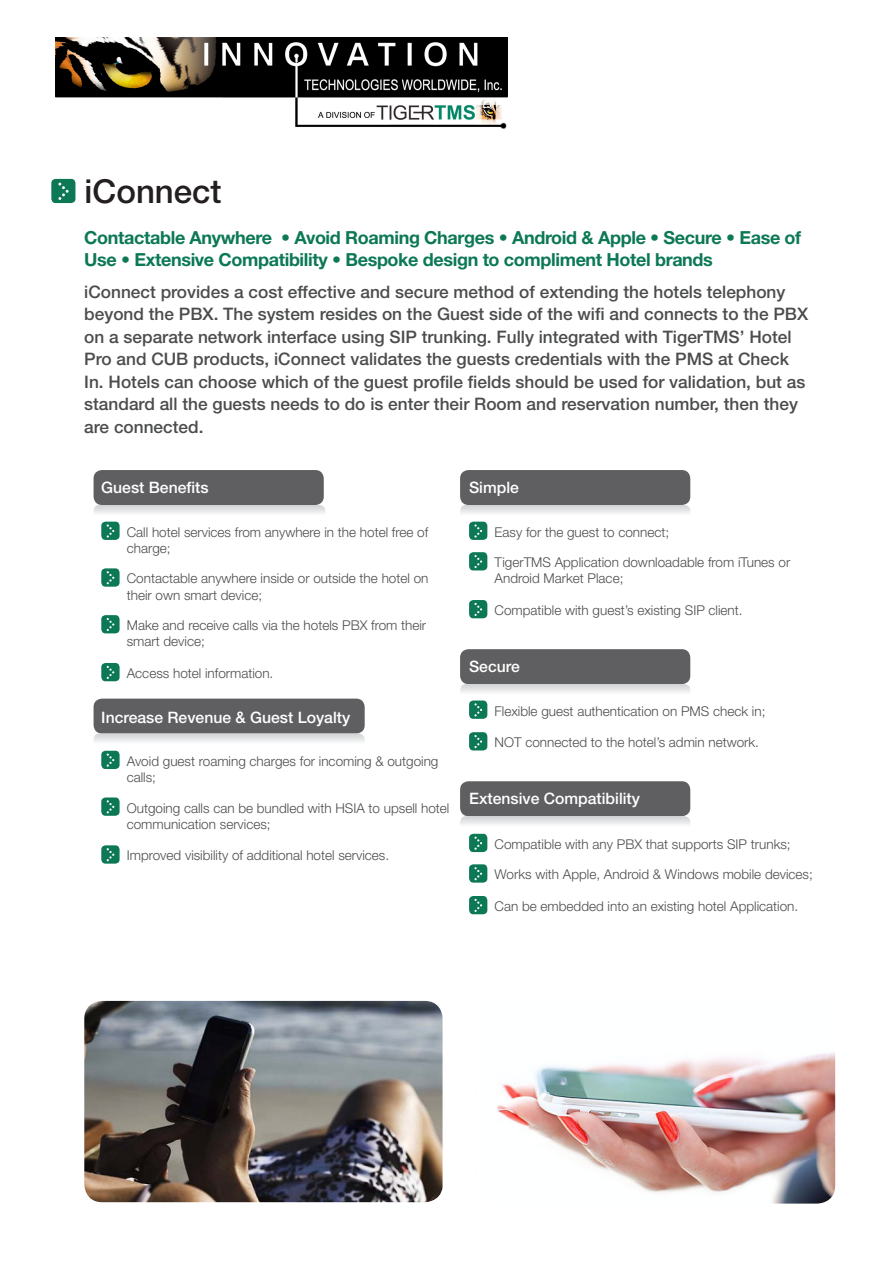
<style>
.page{position:relative;width:893px;height:1263px;background:#fff}
.page>*{position:absolute;margin:0;border:0;box-sizing:border-box;transform-origin:0 0}
.t1{font:500 33px "Helvetica Neue LT Std";color:#231f20}
.Orange_Title_Header{font:700 18px/21.6px "Helvetica Neue LT Std";letter-spacing:-.02em;color:#0c7856}
.Diagram_Headers{font:500 17.25px/22.5px "Helvetica Neue LT Std";color:#4b4c4d}
.Diagram_Headers-2{font:500 15.75px "Helvetica Neue LT Std";color:#fff}
.Diagram_Headers-3{font:300 13.5px/16.2px "Helvetica Neue LT Std";color:#4b4c4d}
</style>
<div class="page">
<div style="left:94px;top:470px;width:230px;height:35px;background:#5f5f62;border-radius:9px"></div>
<div style="left:94px;top:699px;width:271px;height:34px;background:#5f5f62;border-radius:9px"></div>
<div style="left:460px;top:649px;width:230px;height:35px;background:#5f5f62;border-radius:9px"></div>
<div style="left:460px;top:781px;width:230px;height:35px;background:#5f5f62;border-radius:9px"></div>
<div style="left:460px;top:470px;width:230px;height:35px;background:#5f5f62;border-radius:9px"></div>
<div style="left:51px;top:179px;width:24px;height:24px;background:#0c7856;border-radius:4px"></div>
<svg style="left:58px;top:183px;width:11px;height:17px"></svg>
<img style="left:497px;top:1052px;width:338px;height:151px">
<img style="left:84px;top:1001px;width:359px;height:201px">
<div style="left:101px;top:522px;width:19px;height:18px;background:#0c7856;border-radius:4px"></div>
<svg style="left:94px;top:505px;width:231px;height:32px"></svg>
<div style="left:101px;top:568px;width:19px;height:19px;background:#0c7856;border-radius:4px"></div>
<svg style="left:107px;top:571px;width:7px;height:13px"></svg>
<div style="left:101px;top:615px;width:19px;height:18px;background:#0c7856;border-radius:4px"></div>
<svg style="left:107px;top:618px;width:7px;height:13px"></svg>
<div style="left:101px;top:663px;width:19px;height:18px;background:#0c7856;border-radius:4px"></div>
<svg style="left:107px;top:666px;width:7px;height:13px"></svg>
<div style="left:101px;top:751px;width:19px;height:18px;background:#0c7856;border-radius:4px"></div>
<svg style="left:94px;top:733px;width:271px;height:34px"></svg>
<div style="left:101px;top:797px;width:19px;height:19px;background:#0c7856;border-radius:4px"></div>
<svg style="left:107px;top:800px;width:7px;height:13px"></svg>
<div style="left:101px;top:845px;width:19px;height:19px;background:#0c7856;border-radius:4px"></div>
<svg style="left:107px;top:848px;width:7px;height:13px"></svg>
<div style="left:469px;top:522px;width:18px;height:18px;background:#0c7856;border-radius:4px"></div>
<svg style="left:460px;top:505px;width:230px;height:32px"></svg>
<div style="left:469px;top:552px;width:18px;height:18px;background:#0c7856;border-radius:4px"></div>
<svg style="left:474px;top:555px;width:8px;height:13px"></svg>
<div style="left:469px;top:600px;width:18px;height:18px;background:#0c7856;border-radius:4px"></div>
<svg style="left:474px;top:603px;width:8px;height:13px"></svg>
<div style="left:469px;top:700px;width:18px;height:19px;background:#0c7856;border-radius:4px"></div>
<svg style="left:460px;top:684px;width:230px;height:32px"></svg>
<div style="left:469px;top:732px;width:18px;height:18px;background:#0c7856;border-radius:4px"></div>
<svg style="left:474px;top:735px;width:8px;height:13px"></svg>
<div style="left:469px;top:834px;width:18px;height:18px;background:#0c7856;border-radius:4px"></div>
<svg style="left:460px;top:816px;width:230px;height:34px"></svg>
<div style="left:469px;top:864px;width:18px;height:19px;background:#0c7856;border-radius:4px"></div>
<svg style="left:474px;top:867px;width:8px;height:13px"></svg>
<div style="left:469px;top:896px;width:18px;height:18px;background:#0c7856;border-radius:4px"></div>
<svg style="left:474px;top:899px;width:8px;height:13px"></svg>
<img style="left:55px;top:37px;width:452px;height:92px">
<p class="t1" style="left:85px;top:172px;width:138px">iConnect</p>
<p class="Orange_Title_Header" style="left:84px;top:226px;width:718px">Contactable Anywhere • Avoid Roaming Charges • Android &amp; Apple • Secure • Ease of<br>Use • Extensive Compatibility • Bespoke design to compliment Hotel brands</p>
<p class="Diagram_Headers" style="left:84px;top:280px;width:725px">iConnect provides a cost effective and secure method of extending the hotels telephony beyond the PBX. The system resides on the Guest side of the wifi and connects to the PBX on a separate network interface using SIP trunking. Fully integrated with TigerTMS’ Hotel Pro and CUB products, iConnect validates the guests credentials with the PMS at Check In. Hotels can choose which of the guest profile fields should be used for validation, but as standard all the guests needs to do is enter their Room and reservation number, then they are connected.</p>
<p class="Diagram_Headers-2" style="left:101px;top:478px;width:109px">Guest Benefits</p>
<p class="Diagram_Headers-3" style="left:127px;top:523px;width:303px">Call hotel services from anywhere in the hotel free of charge;</p>
<p class="Diagram_Headers-3" style="left:127px;top:570px;width:303px">Contactable anywhere inside or outside the hotel on their own smart device;</p>
<p class="Diagram_Headers-3" style="left:127px;top:617px;width:301px">Make and receive calls via the hotels PBX from their smart device;</p>
<p class="Diagram_Headers-3" style="left:127px;top:665px;width:148px">Access hotel information.</p>
<p class="Diagram_Headers-2" style="left:101px;top:707px;width:250px">Increase Revenue &amp; Guest Loyalty</p>
<p class="Diagram_Headers-3" style="left:127px;top:753px;width:313px">Avoid guest roaming charges for incoming &amp; outgoing calls;</p>
<p class="Diagram_Headers-3" style="left:127px;top:799px;width:324px">Outgoing calls can be bundled with HSIA to upsell hotel communication services;</p>
<p class="Diagram_Headers-3" style="left:127px;top:847px;width:264px">Improved visibility of additional hotel services.</p>
<p class="Diagram_Headers-2" style="left:469px;top:478px;width:51px">Simple</p>
<p class="Diagram_Headers-3" style="left:495px;top:523px;width:176px">Easy for the guest to connect;</p>
<p class="Diagram_Headers-3" style="left:495px;top:554px;width:297px">TigerTMS Application downloadable from iTunes or<br>Android Market Place;</p>
<p class="Diagram_Headers-3" style="left:495px;top:602px;width:250px">Compatible with guest’s existing SIP client.</p>
<p class="Diagram_Headers-2" style="left:469px;top:657px;width:52px">Secure</p>
<p class="Diagram_Headers-3" style="left:495px;top:702px;width:272px">Flexible guest authentication on PMS check in;</p>
<p class="Diagram_Headers-3" style="left:495px;top:734px;width:266px">NOT connected to the hotel’s admin network.</p>
<p class="Diagram_Headers-2" style="left:469px;top:789px;width:172px">Extensive Compatibility</p>
<p class="Diagram_Headers-3" style="left:495px;top:836px;width:298px">Compatible with any PBX that supports SIP trunks;</p>
<p class="Diagram_Headers-3" style="left:495px;top:866px;width:320px">Works with Apple, Android &amp; Windows mobile devices;</p>
<p class="Diagram_Headers-3" style="left:495px;top:898px;width:305px">Can be embedded into an existing hotel Application.</p>
</div>
